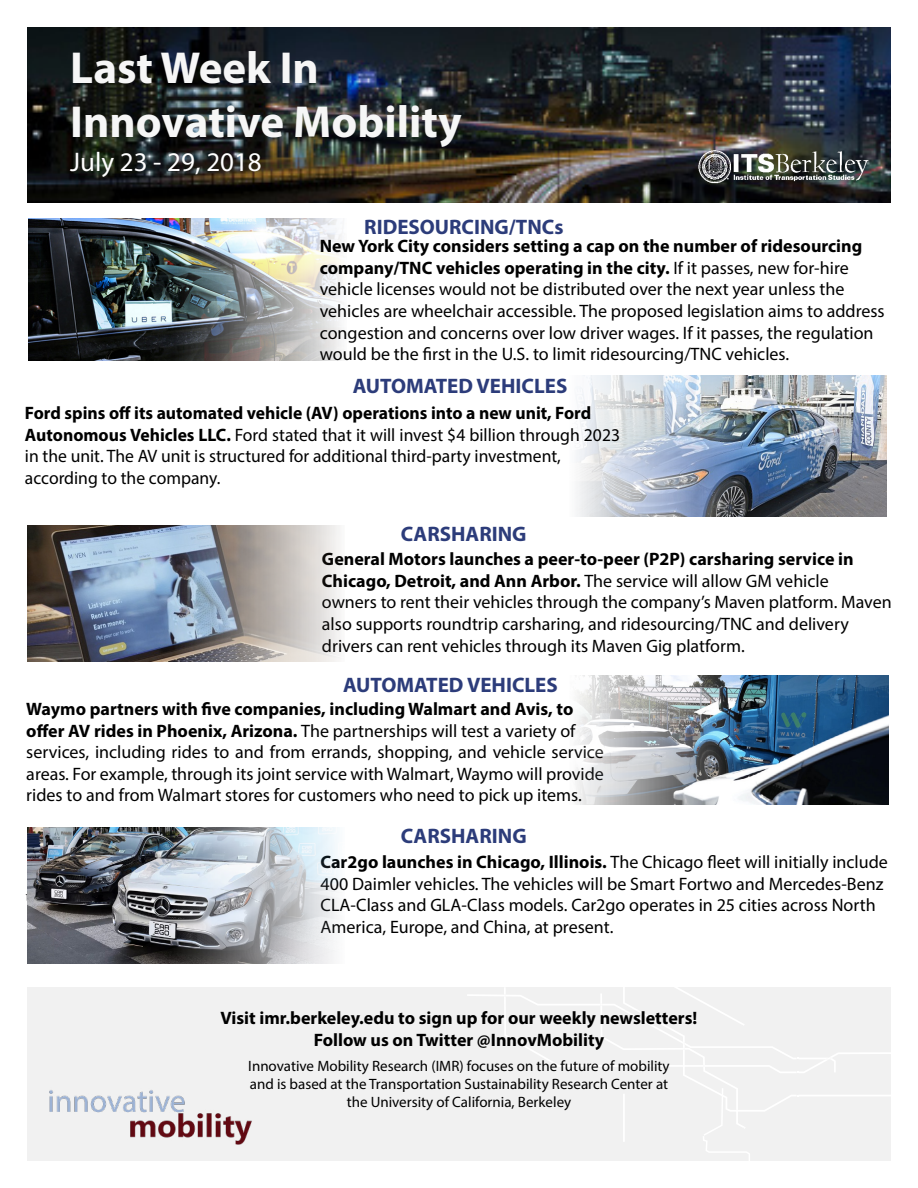
<style>
.page{position:relative;width:918px;height:1188px;background:#fff}
.page>*{position:absolute;margin:0;border:0;box-sizing:border-box;transform-origin:0 0}
.t1{font:700 45px/54px "Myriad Pro";color:#f6f6f6}
.t2{font:27px "Myriad Pro";color:#fff}
.t3{font:700 21px "Myriad Pro";color:#2c3c7a}
.t4{font:18px/21.6px "Myriad Pro";color:#000}
.t5{font:700 18px/21.6px "Myriad Pro";color:#000;text-align:center}
.t6{font:15px/18px "Myriad Pro";color:#000;text-align:center}
.s1{font-weight:700}
</style>
<div class="page">
<img style="left:27px;top:27px;width:864px;height:176px">
<img style="left:575px;top:676px;width:313px;height:128px">
<div style="left:27px;top:988px;width:864px;height:173px;background:#f1f1f1"></div>
<img style="left:49px;top:1090px;width:203px;height:55px">
<img style="left:27px;top:526px;width:313px;height:136px">
<img style="left:28px;top:218px;width:314px;height:143px">
<img style="left:576px;top:376px;width:310px;height:140px">
<svg style="left:467px;top:987px;width:424px;height:174px"></svg>
<hr style="left:623px;top:1094px;width:2px;height:48px;background:#fff">
<img style="left:689px;top:141px;width:190px;height:58px">
<img style="left:28px;top:828px;width:311px;height:136px">
<h1 class="t1" style="left:70px;top:39px;width:393px">Last Week In<br>Innovative Mobility</h1>
<h2 class="t2" style="left:70px;top:145px;width:193px">July 23 - 29, 2018</h2>
<p class="t3" style="left:364px;top:213px;width:201px">RIDESOURCING/TNCs</p>
<p class="t4" style="left:320px;top:235px;width:566px"><span class="s1">New York City considers setting a cap on the number of ridesourcing company/TNC vehicles operating in the city.</span> If it passes, new for-hire vehicle licenses would not be distributed over the next year unless the vehicles are wheelchair accessible. The proposed legislation aims to address congestion and concerns over low driver wages. If it passes, the regulation would be the first in the U.S. to limit ridesourcing/TNC vehicles.</p>
<p class="t3" style="left:353px;top:372px;width:216px">AUTOMATED VEHICLES</p>
<p class="t4" style="left:25px;top:402px;width:597px"><span class="s1">Ford spins off its automated vehicle (AV) operations into a new unit, Ford Autonomous Vehicles LLC.</span> Ford stated that it will invest $4 billion through 2023 in the unit. The AV unit is structured for additional third-party investment, according to the company.</p>
<p class="t3" style="left:401px;top:521px;width:127px">CARSHARING</p>
<p class="t4" style="left:322px;top:548px;width:571px"><span class="s1">General Motors launches a peer-to-peer (P2P) carsharing service in Chicago, Detroit, and Ann Arbor.</span> The service will allow GM vehicle<br>owners to rent their vehicles through the company’s Maven platform. Maven also supports roundtrip carsharing, and ridesourcing/TNC and delivery drivers can rent vehicles through its Maven Gig platform.</p>
<p class="t3" style="left:343px;top:671px;width:216px">AUTOMATED VEHICLES</p>
<p class="t4" style="left:26px;top:698px;width:579px"><span class="s1">Waymo partners with five companies, including Walmart and Avis, to offer AV rides in Phoenix, Arizona.</span> The partnerships will test a variety of services, including rides to and from errands, shopping, and vehicle service areas. For example, through its joint service with Walmart, Waymo will provide rides to and from Walmart stores for customers who need to pick up items.</p>
<p class="t3" style="left:401px;top:822px;width:127px">CARSHARING</p>
<p class="t4" style="left:321px;top:851px;width:569px"><span class="s1">Car2go launches in Chicago, Illinois.</span> The Chicago fleet will initially include 400 Daimler vehicles. The vehicles will be Smart Fortwo and Mercedes-Benz CLA-Class and GLA-Class models. Car2go operates in 25 cities across North America, Europe, and China, at present.</p>
<p class="t5" style="left:221px;top:1007px;width:478px">Visit imr.berkeley.edu to sign up for our weekly newsletters!<br>Follow us on Twitter @InnovMobility</p>
<p class="t6" style="left:248px;top:1057px;width:423px">Innovative Mobility Research (IMR) focuses on the future of mobility and is based at the Transportation Sustainability Research Center at the University of California, Berkeley</p>
</div>
